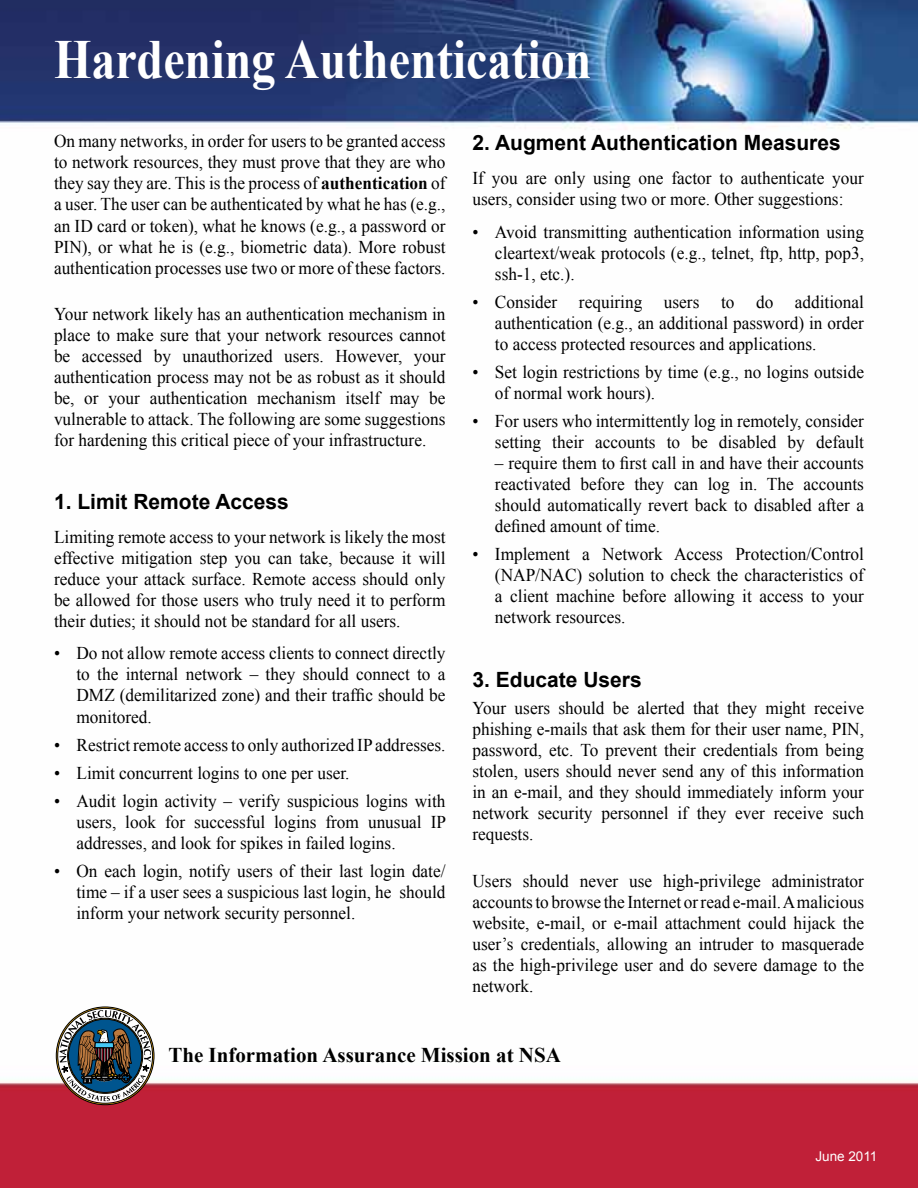
<style>
.page{position:relative;width:918px;height:1188px;background:#fff}
.page>*{position:absolute;margin:0;border:0;box-sizing:border-box;transform-origin:0 0}
.t1{font:700 55.2px "Times New Roman";color:#fff;scale:.87 1}
.t2{font:700 21px "Arial";color:#000}
.t3{font:700 21px "Times New Roman";color:#000}
.t4{font:18px/21px "Times New Roman";color:#000;text-align:justify;scale:.96 1}
.t5{font:13.5px "Arial";color:#fff}
.s1{font-weight:700}
</style>
<div class="page">
<img style="left:0;top:0;width:918px;height:1188px">
<svg style="left:59px;top:1010px;width:92px;height:91px"></svg>
<h1 class="t1" style="left:54px;top:21px;width:619px">Hardening Authentication</h1>
<p class="t4" style="left:54px;top:131px;width:409px">On many networks, in order for users to be granted access to network resources, they must prove that they are who they say they are. This is the process of <span class="s1">authentication</span> of a user. The user can be authenticated by what he has (e.g., an ID card or token), what he knows (e.g., a password or PIN), or what he is (e.g., biometric data). More robust authentication processes use two or more of these factors.</p>
<p class="t4" style="left:54px;top:304px;width:409px">Your network likely has an authentication mechanism in place to make sure that your network resources cannot be accessed by unauthorized users. However, your authentication process may not be as robust as it should be, or your authentication mechanism itself may be vulnerable to attack. The following are some suggestions for hardening this critical piece of your infrastructure.</p>
<p class="t2" style="left:54px;top:488px;width:236px">1. Limit Remote Access</p>
<p class="t4" style="left:54px;top:526px;width:409px">Limiting remote access to your network is likely the most effective mitigation step you can take, because it will reduce your attack surface. Remote access should only be allowed for those users who truly need it to perform their duties; it should not be standard for all users.</p>
<p class="t4" style="left:76px;top:643px;width:386px;text-indent:-22px">• Do not allow remote access clients to connect directly to the internal network – they should connect to a DMZ (demilitarized zone) and their traffic should be monitored.</p>
<p class="t4" style="left:54px;top:734px;width:409px">• Restrict remote access to only authorized IP addresses.</p>
<p class="t4" style="left:54px;top:762px;width:309px">• Limit concurrent logins to one per user.</p>
<p class="t4" style="left:76px;top:790px;width:387px;text-indent:-22px">• Audit login activity – verify suspicious logins with users, look for successful logins from unusual IP addresses, and look for spikes in failed logins.</p>
<p class="t4" style="left:76px;top:860px;width:386px;text-indent:-22px">• On each login, notify users of their last login date/ time – if a user sees a suspicious last login, he should inform your network security personnel.</p>
<p class="t2" style="left:472px;top:129px;width:370px">2. Augment Authentication Measures</p>
<p class="t4" style="left:472px;top:167px;width:409px">If you are only using one factor to authenticate your users, consider using two or more. Other suggestions:</p>
<p class="t4" style="left:495px;top:221px;width:386px;text-indent:-22px">• Avoid transmitting authentication information using cleartext/weak protocols (e.g., telnet, ftp, http, pop3, ssh-1, etc.).</p>
<p class="t4" style="left:495px;top:291px;width:386px;text-indent:-22px">• Consider requiring users to do additional authentication (e.g., an additional password) in order to access protected resources and applications.</p>
<p class="t4" style="left:495px;top:361px;width:386px;text-indent:-22px">• Set login restrictions by time (e.g., no logins outside of normal work hours).</p>
<p class="t4" style="left:472px;top:410px;width:409px;text-align:right">• For users who intermittently log in remotely, consider setting their accounts to be disabled by default</p>
<p class="t4" style="left:495px;top:452px;width:386px">– require them to first call in and have their accounts reactivated before they can log in. The accounts should automatically revert back to disabled after a defined amount of time.</p>
<p class="t4" style="left:495px;top:543px;width:386px;text-indent:-22px">• Implement a Network Access Protection/Control (NAP/NAC) solution to check the characteristics of a client machine before allowing it access to your network resources.</p>
<p class="t2" style="left:472px;top:665px;width:171px">3. Educate Users</p>
<p class="t4" style="left:472px;top:698px;width:409px">Your users should be alerted that they might receive phishing e-mails that ask them for their user name, PIN, password, etc. To prevent their credentials from being stolen, users should never send any of this information in an e-mail, and they should immediately inform your network security personnel if they ever receive such requests.</p>
<p class="t4" style="left:472px;top:870px;width:409px">Users should never use high-privilege administrator accounts to browse the Internet or read e-mail. A malicious website, e-mail, or e-mail attachment could hijack the user’s credentials, allowing an intruder to masquerade as the high-privilege user and do severe damage to the network.</p>
<p class="t3" style="left:168px;top:1041px;width:394px">The Information Assurance Mission at NSA</p>
<p class="t5" style="left:815px;top:1148px;width:64px">June 2011</p>
</div>
